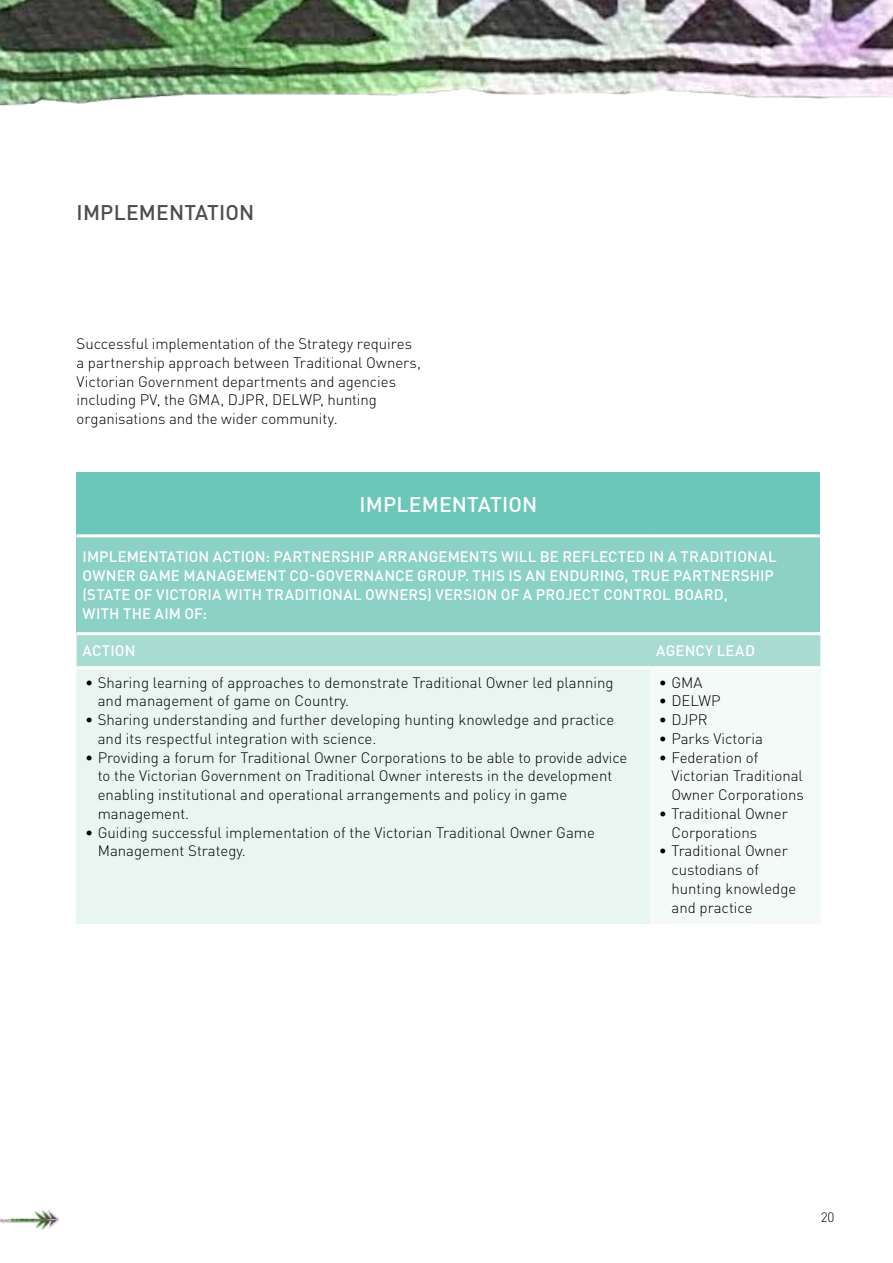
<style>
.page{position:relative;width:893px;height:1263px;background:#fff}
.page>*{position:absolute;margin:0;border:0;box-sizing:border-box;transform-origin:0 0}
.t1{font:500 21px "DINOT";letter-spacing:.01em;color:#4d4d4f}
.t2{font:500 21px "DINOT";letter-spacing:.01em;color:#fff}
.t3{font:300 15px/18.8px "DINOT";color:#000}
.t4{font:500 15px/18.8px "DINOT";letter-spacing:.01em;color:#fff}
.t5{font:300 13.5px "DINOT";color:#000}
</style>
<div class="page">
<div style="left:77px;top:472px;width:743px;height:64px;background:#6bc7b9"></div>
<div style="left:77px;top:536px;width:743px;height:98px;background:#8bd1c5"></div>
<div style="left:77px;top:635px;width:743px;height:31px;background:#a8dbd2"></div>
<div style="left:77px;top:668px;width:573px;height:257px;background:#e8f5f1"></div>
<div style="left:650px;top:668px;width:170px;height:257px;background:#f4faf8"></div>
<hr style="left:77px;top:534px;width:573px;height:3px;background:#fff">
<hr style="left:650px;top:534px;width:170px;height:3px;background:#fff">
<hr style="left:77px;top:632px;width:573px;height:3px;background:#fff">
<hr style="left:650px;top:632px;width:170px;height:3px;background:#fff">
<hr style="left:77px;top:666px;width:573px;height:3px;background:#fff">
<hr style="left:650px;top:666px;width:170px;height:3px;background:#fff">
<hr style="left:77px;top:924px;width:573px;height:3px;background:#fff">
<hr style="left:650px;top:924px;width:170px;height:3px;background:#fff">
<img style="left:0;top:0;width:893px;height:106px">
<img style="left:0;top:1210px;width:59px;height:20px">
<h1 class="t1" style="left:77px;top:199px;width:179px">IMPLEMENTATION</h1>
<p class="t3" style="left:77px;top:334px;width:346px">Successful implementation of the Strategy requires a partnership approach between Traditional Owners, Victorian Government departments and agencies including PV, the GMA, DJPR, DELWP, hunting organisations and the wider community.</p>
<h1 class="t2" style="left:359px;top:491px;width:179px">IMPLEMENTATION</h1>
<p class="t4" style="left:83px;top:547px;width:696px">IMPLEMENTATION ACTION: PARTNERSHIP ARRANGEMENTS WILL BE REFLECTED IN A TRADITIONAL OWNER GAME MANAGEMENT CO-GOVERNANCE GROUP. THIS IS AN ENDURING, TRUE PARTNERSHIP (STATE OF VICTORIA WITH TRADITIONAL OWNERS) VERSION OF A PROJECT CONTROL BOARD,<br>WITH THE AIM OF:</p>
<p class="t4" style="left:83px;top:641px;width:54px">ACTION</p>
<p class="t4" style="left:656px;top:641px;width:100px">AGENCY LEAD</p>
<p class="t3" style="left:98px;top:673px;width:517px;text-indent:-13px">• Sharing learning of approaches to demonstrate Traditional Owner led planning and management of game on Country.</p>
<p class="t3" style="left:98px;top:710px;width:518px;text-indent:-13px">• Sharing understanding and further developing hunting knowledge and practice and its respectful integration with science.</p>
<p class="t3" style="left:98px;top:748px;width:531px;text-indent:-13px">• Providing a forum for Traditional Owner Corporations to be able to provide advice to the Victorian Government on Traditional Owner interests in the development enabling institutional and operational arrangements and policy in game management.</p>
<p class="t3" style="left:98px;top:823px;width:499px;text-indent:-13px">• Guiding successful implementation of the Victorian Traditional Owner Game<br>Management Strategy.</p>
<p class="t3" style="left:659px;top:673px;width:45px">• GMA</p>
<p class="t3" style="left:659px;top:691px;width:63px">• DELWP</p>
<p class="t3" style="left:659px;top:710px;width:51px">• DJPR</p>
<p class="t3" style="left:659px;top:729px;width:106px">• Parks Victoria</p>
<p class="t3" style="left:671px;top:748px;width:134px;text-indent:-13px">• Federation of<br>Victorian Traditional<br>Owner Corporations</p>
<p class="t3" style="left:671px;top:804px;width:118px;text-indent:-13px">• Traditional Owner<br>Corporations</p>
<p class="t3" style="left:671px;top:841px;width:126px;text-indent:-13px">• Traditional Owner custodians of hunting knowledge and practice</p>
<p class="t5" style="left:821px;top:1209px;width:15px">20</p>
</div>
